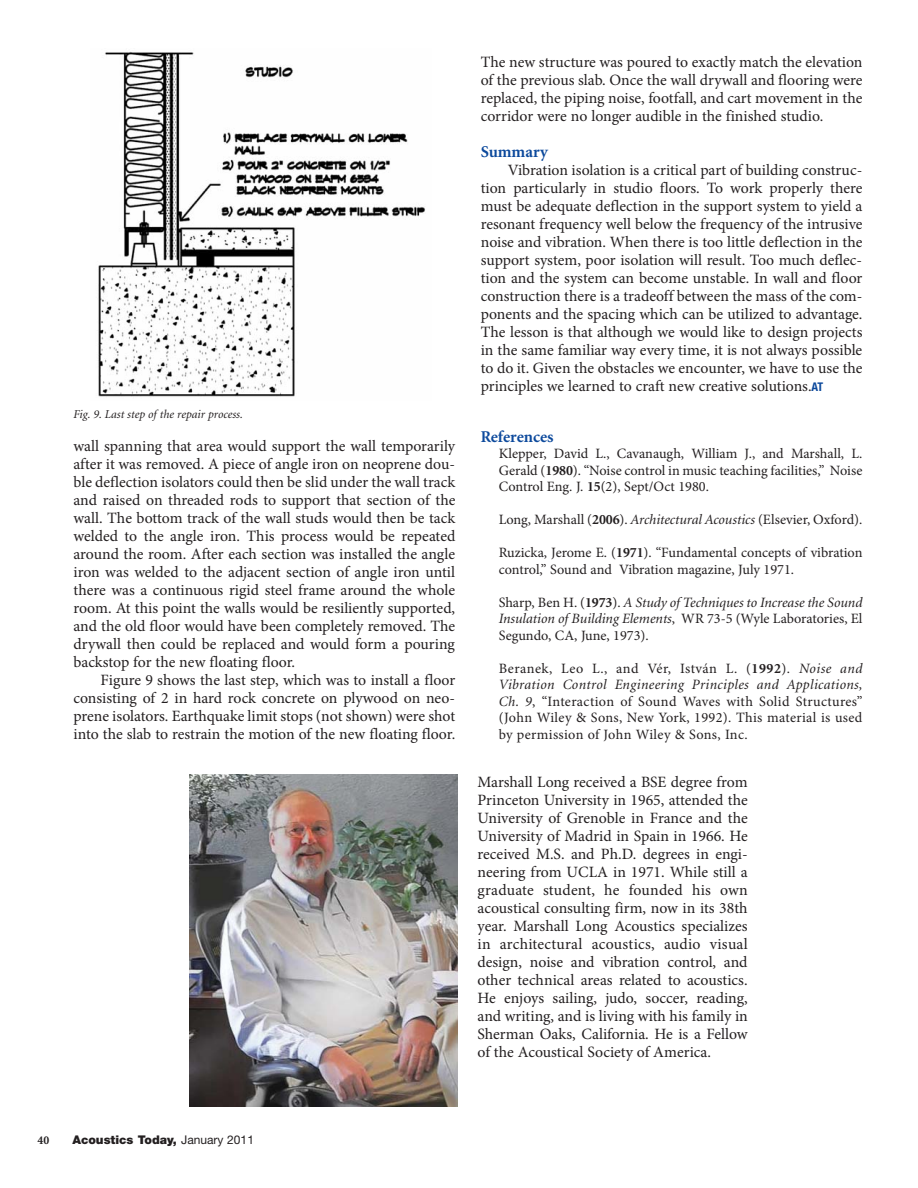
<style>
.page{position:relative;width:918px;height:1188px;background:#fff}
.page>*{position:absolute;margin:0;border:0;box-sizing:border-box;transform-origin:0 0}
.t1{font:700 16.5px "Minion";letter-spacing:-.005em;color:#0c499c}
.t2{font:15.75px/18px "Minion Pro";color:#231f20;text-align:justify}
.t3{font:14.25px/16.5px "Minion Pro";color:#231f20;text-align:justify}
.t4{font:italic 14.25px/16.5px "Minion";letter-spacing:.005em;color:#231f20}
.t5{font:italic 14.25px "Minion";letter-spacing:.025em;color:#231f20}
.t6{font:14.25px "Minion Pro";letter-spacing:.035em;color:#231f20}
.t7{font:italic 12px "Minion";color:#231f20}
.t8{font:900 12px "Helvetica Neue";color:#231f20}
.t9{font:700 12px "Minion";color:#231f20}
.s1{font-family:"Helvetica Neue";font-weight:700;font-stretch:condensed;font-size:12px;color:#0c499c}
.s2{font-family:"Minion";font-weight:700}
.s3{font-family:"Minion";font-style:italic}
.s4{font-family:"Minion Pro";font-style:normal}
.s5{font-weight:700;font-style:normal}
.s6{font-weight:400}
</style>
<div class="page">
<img style="left:98px;top:52px;width:327px;height:345px">
<img style="left:189px;top:774px;width:268px;height:333px">
<p class="t7" style="left:74px;top:409px;width:171px">Fig. 9. Last step of the repair process.</p>
<p class="t2" style="left:74px;top:438px;width:383px">wall spanning that area would support the wall temporarily after it was removed. A piece of angle iron on neoprene dou&shy;ble deflection isolators could then be slid under the wall track and raised on threaded rods to support that section of the wall. The bottom track of the wall studs would then be tack welded to the angle iron. This process would be repeated around the room. After each section was installed the angle iron was welded to the adjacent section of angle iron until there was a continuous rigid steel frame around the whole room. At this point the walls would be resiliently supported, and the old floor would have been completely removed. The drywall then could be replaced and would form a pouring backstop for the new floating floor.</p>
<p class="t2" style="left:74px;top:672px;width:383px;text-indent:27px">Figure 9 shows the last step, which was to install a floor consisting of 2 in hard rock concrete on plywood on neo&shy;prene isolators. Earthquake limit stops (not shown) were shot into the slab to restrain the motion of the new floating floor.</p>
<p class="t2" style="left:481px;top:54px;width:383px">The new structure was poured to exactly match the elevation of the previous slab. Once the wall drywall and flooring were replaced, the piping noise, footfall, and cart movement in the corridor were no longer audible in the finished studio.</p>
<p class="t1" style="left:481px;top:145px;width:69px">Summary</p>
<p class="t2" style="left:481px;top:162px;width:383px;text-indent:27px">Vibration isolation is a critical part of building construc&shy;tion particularly in studio floors. To work properly there must be adequate deflection in the support system to yield a resonant frequency well below the frequency of the intrusive noise and vibration. When there is too little deflection in the support system, poor isolation will result. Too much deflec&shy;tion and the system can become unstable. In wall and floor construction there is a tradeoff between the mass of the com&shy;ponents and the spacing which can be utilized to advantage.<br>The lesson is that although we would like to design projects in the same familiar way every time, it is not always possible to do it. Given the obstacles we encounter, we have to use the principles we learned to craft new creative solutions.<span class="s1">AT</span></p>
<p class="t1" style="left:481px;top:430px;width:74px">References</p>
<p class="t3" style="left:499px;top:447px;width:365px">Klepper, David L., Cavanaugh, William J., and Marshall, L.<br>Gerald (<span class="s2">1980</span>). “Noise control in music teaching facilities,” Noise Control Eng. J. <span class="s2">15</span>(2), Sept/Oct 1980.</p>
<p class="t3" style="left:499px;top:513px;width:365px">Long, Marshall (<span class="s2">2006</span>). <span class="s3">Architectural Acoustics</span> (Elsevier, Oxford).</p>
<p class="t3" style="left:499px;top:546px;width:365px">Ruzicka, Jerome E. (<span class="s2">1971</span>). “Fundamental concepts of vibration control,” Sound and Vibration magazine, July 1971.</p>
<p class="t4" style="left:499px;top:595px;width:365px"><span class="s4">Sharp, Ben H. (</span><span class="s5">1973</span><span class="s4">).</span> A Study of Techniques to Increase the Sound<br>Insulation of Building Elements<span class="s4">, WR 73-5 (Wyle Laboratories, El</span></p>
<p class="t3" style="left:499px;top:628px;width:152px">Segundo, CA, June, 1973).</p>
<p class="t6" style="left:499px;top:663px;width:365px">Beranek, Leo L., and Vér, István L. (<span class="s2">1992</span>). <span class="s3">Noise and</span></p>
<p class="t5" style="left:499px;top:679px;width:365px">Vibration Control Engineering Principles and Applications,</p>
<p class="t3" style="left:499px;top:694px;width:365px"><span class="s3">Ch. 9</span>, “Interaction of Sound Waves with Solid Structures” (John Wiley &amp; Sons, New York, 1992). This material is used by permission of John Wiley &amp; Sons, Inc.</p>
<p class="t2" style="left:478px;top:775px;width:272px">Marshall Long received a BSE degree from Princeton University in 1965, attended the University of Grenoble in France and the University of Madrid in Spain in 1966. He received M.S. and Ph.D. degrees in engi&shy;neering from UCLA in 1971. While still a graduate student, he founded his own acoustical consulting firm, now in its 38th year. Marshall Long Acoustics specializes in architectural acoustics, audio visual design, noise and vibration control, and other technical areas related to acoustics.<br>He enjoys sailing, judo, soccer, reading, and writing, and is living with his family in Sherman Oaks, California. He is a Fellow of the Acoustical Society of America.</p>
<p class="t9" style="left:38px;top:1136px;width:13px">40</p>
<p class="t8" style="left:72px;top:1135px;width:183px">Acoustics Today, <span class="s6">January 2011</span></p>
</div>
